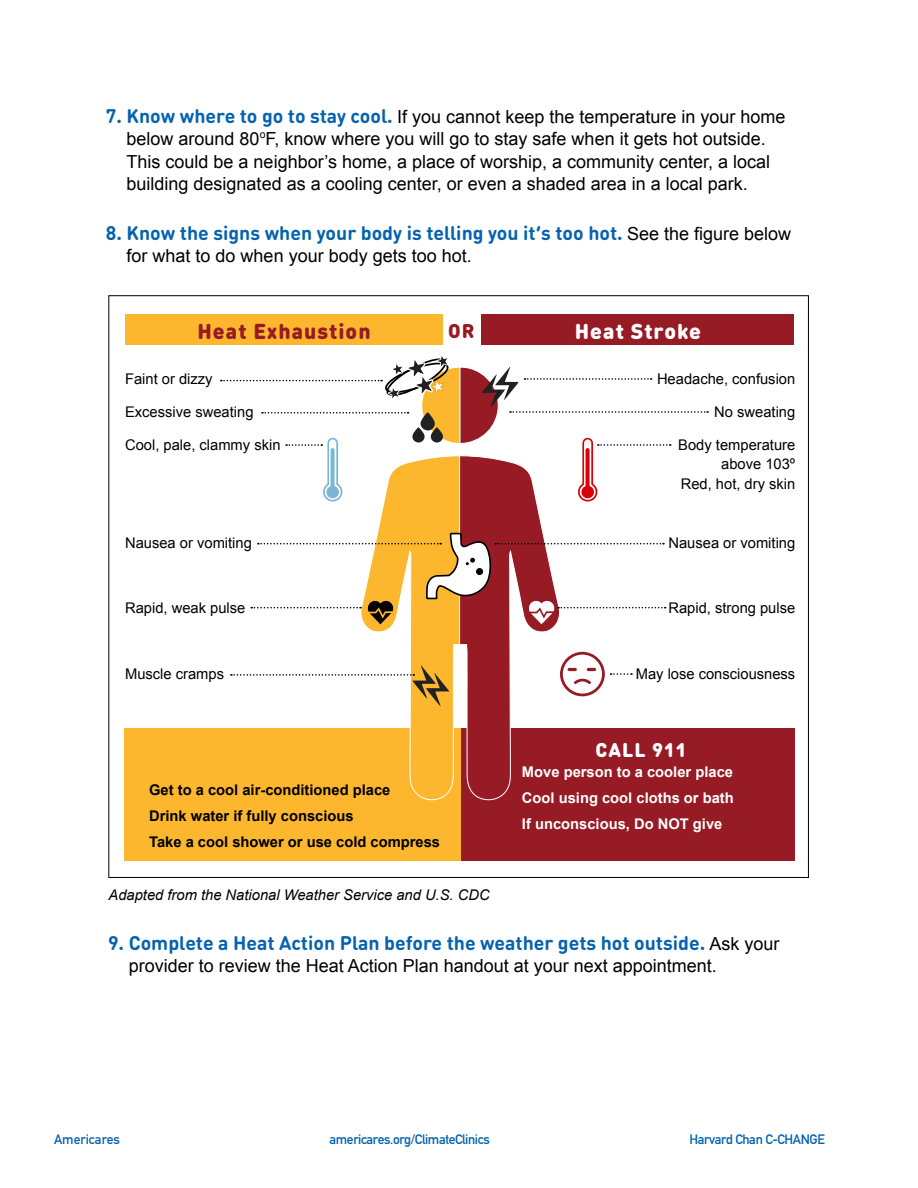
<style>
.page{position:relative;width:918px;height:1188px;background:#fff}
.page>*{position:absolute;margin:0;border:0;box-sizing:border-box;transform-origin:0 0}
.t1{font:900 21.3px "DIN Round OT";letter-spacing:.05em;color:#961b25}
.t2{font:900 21.3px "DIN Round OT";letter-spacing:.05em;color:#fff}
.t3{font:900 19.65px "DIN Round OT";letter-spacing:.05em;color:#fff}
.t4{font:900 19.65px "DIN Round OT";color:#961b25}
.t5{font:700 19.5px "DIN Round OT";color:#0562af}
.t6{font:18px/22.5px "Arial";color:#000}
.t7{font:14.7px/19.6px "Arial";color:#000;text-align:right}
.t8{font:700 14.7px/26px "Arial";color:#000}
.t9{font:700 14.7px/26px "Arial";color:#fff;text-align:justify}
.t10{font:italic 14.7px "Arial";color:#000}
.t11{font:700 13.5px "DIN Alternate";letter-spacing:-.03em;color:#0562af}
.t12{font:700 13.5px "DIN Alternate";color:#0562af}
.s1{font-family:"DIN Round OT";font-weight:700;font-size:19.5px;color:#0562af}
.s2{font-family:"Arial";font-weight:400;font-size:18px;color:#000}
</style>
<div class="page">
<div style="left:124px;top:729px;width:338px;height:132px;background:#fdb72e"></div>
<div style="left:461px;top:729px;width:334px;height:132px;background:#961b25"></div>
<div style="left:125px;top:314px;width:318px;height:31px;background:#fdb72e"></div>
<div style="left:482px;top:314px;width:312px;height:31px;background:#961b25"></div>
<svg style="left:221px;top:356px;width:487px;height:444px"></svg>
<p class="t6" style="left:127px;top:106px;width:660px;text-indent:-21px"><span class="s1">7. Know where to go to stay cool.</span> If you cannot keep the temperature in your home below around 80<sup>o</sup>F, know where you will go to stay safe when it gets hot outside.<br>This could be a neighbor’s home, a place of worship, a community center, a local building designated as a cooling center, or even a shaded area in a local park.</p>
<p class="t5" style="left:106px;top:225px;width:687px">8. Know the signs when your body is telling you it’s too hot. <span class="s2">See the figure below</span></p>
<p class="t6" style="left:127px;top:245px;width:347px">for what to do when your body gets too hot.</p>
<p class="t1" style="left:197px;top:319px;width:175px">Heat Exhaustion</p>
<p class="t4" style="left:448px;top:319px;width:28px">OR</p>
<p class="t2" style="left:575px;top:319px;width:128px">Heat Stroke</p>
<p class="t7" style="left:125px;top:369px;width:89px">Faint or dizzy</p>
<p class="t7" style="left:125px;top:402px;width:130px">Excessive sweating</p>
<p class="t7" style="left:125px;top:435px;width:157px">Cool, pale, clammy skin</p>
<p class="t7" style="left:657px;top:371px;width:140px">Headache, confusion</p>
<p class="t7" style="left:714px;top:402px;width:83px">No sweating</p>
<p class="t7" style="left:678px;top:435px;width:119px">Body temperature above 103º<br>Red, hot, dry skin</p>
<p class="t7" style="left:125px;top:534px;width:128px">Nausea or vomiting</p>
<p class="t7" style="left:125px;top:598px;width:122px">Rapid, weak pulse</p>
<p class="t7" style="left:125px;top:664px;width:100px">Muscle cramps</p>
<p class="t8" style="left:149px;top:778px;width:293px">Get to a cool air-conditioned place<br>Drink water if fully conscious<br>Take a cool shower or use cold compress</p>
<p class="t10" style="left:109px;top:889px;width:383px">Adapted from the National Weather Service and U.S. CDC</p>
<p class="t7" style="left:668px;top:534px;width:128px">Nausea or vomiting</p>
<p class="t7" style="left:668px;top:598px;width:128px">Rapid, strong pulse</p>
<p class="t7" style="left:636px;top:665px;width:161px">May lose consciousness</p>
<p class="t3" style="left:596px;top:738px;width:93px">CALL 911</p>
<p class="t9" style="left:522px;top:760px;width:213px">Move person to a cooler place Cool using cool cloths or bath If unconscious, Do NOT give</p>
<p class="t5" style="left:108px;top:935px;width:673px">9. Complete a Heat Action Plan before the weather gets hot outside. <span class="s2">Ask your</span></p>
<p class="t6" style="left:129px;top:955px;width:590px">provider to review the Heat Action Plan handout at your next appointment.</p>
<p class="t12" style="left:54px;top:1135px;width:67px">Americares</p>
<p class="t11" style="left:330px;top:1135px;width:162px">americares.org/ClimateClinics</p>
<p class="t11" style="left:690px;top:1135px;width:137px">Harvard Chan C-CHANGE</p>
</div>
